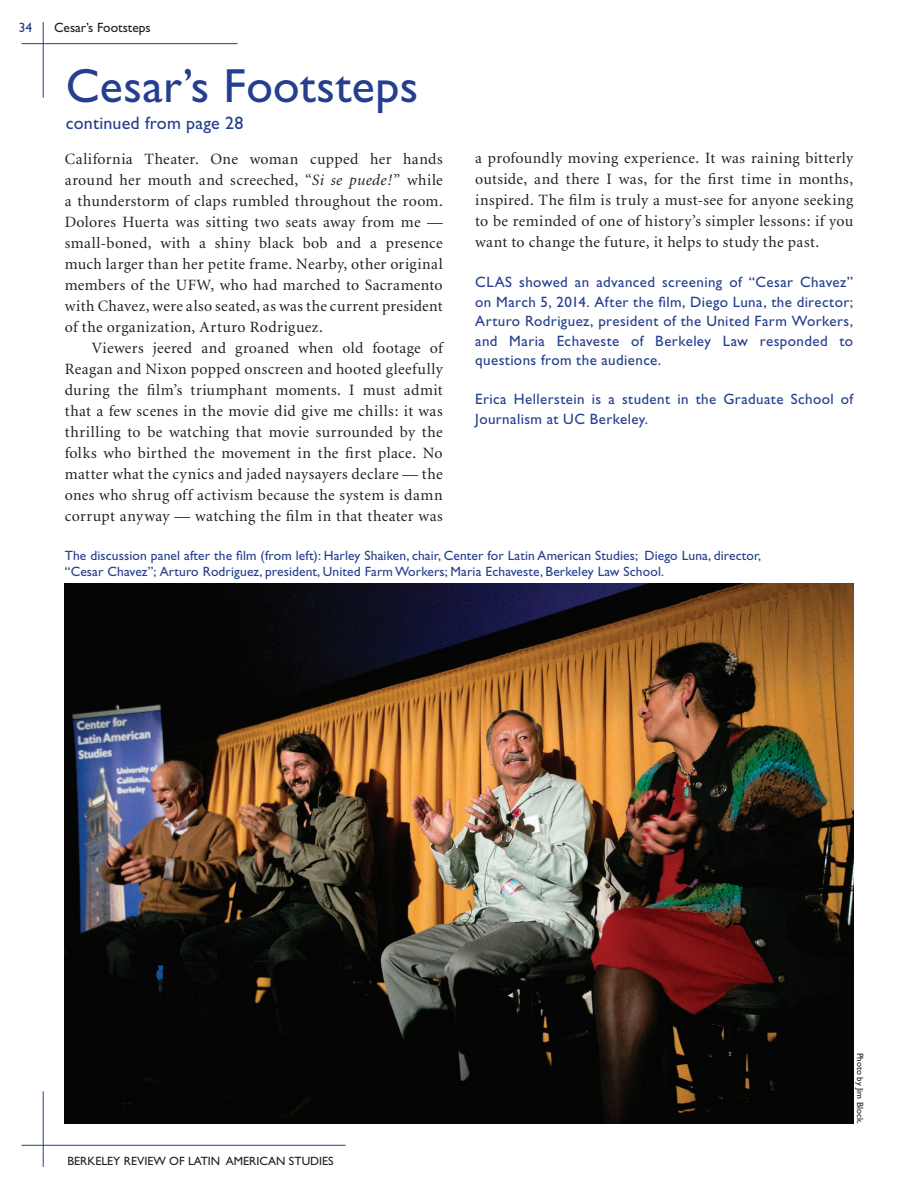
<style>
.page{position:relative;width:918px;height:1188px;background:#fff}
.page>*{position:absolute;margin:0;border:0;box-sizing:border-box;transform-origin:0 0}
.Article_Title{font:48px "Gill Sans";letter-spacing:.005em;color:#253f8e}
.Article_Title-2{font:18px "Gill Sans";letter-spacing:.01em;color:#253f8e}
.Text_Body{font:15.75px/21px "Minion";letter-spacing:.025em;color:#231f20;text-align:justify}
.Biography{font:15px/19.5px "Gill Sans";letter-spacing:.025em;color:#253f8e;text-align:justify}
.t1{font:13.5px "Gill Sans";letter-spacing:.01em;color:#253f8e}
.t2{font:13.5px "Gill Sans";color:#231f20}
.t3{font:12px "Gill Sans";color:#231f20}
.Credit{font:9px "Gill Sans";color:#231f20}
.s1{font-style:italic}
</style>
<div class="page">
<hr style="left:22px;top:43px;width:216px;height:1px;background:#253f8e">
<hr style="left:43px;top:22px;width:1px;height:76px;background:#253f8e">
<hr style="left:22px;top:1145px;width:324px;height:1px;background:#253f8e">
<hr style="left:43px;top:1091px;width:1px;height:76px;background:#253f8e">
<img style="left:65px;top:583px;width:788px;height:540px">
<p class="t1" style="left:19px;top:20px;width:15px">34</p>
<p class="t2" style="left:54px;top:20px;width:98px">Cesar’s Footsteps</p>
<p class="Article_Title" style="left:66px;top:58px;width:354px">Cesar’s Footsteps</p>
<p class="Article_Title-2" style="left:66px;top:113px;width:179px">continued from page 28</p>
<p class="Text_Body" style="left:65px;top:149px;width:380px">California Theater. One woman cupped her hands around her mouth and screeched, “<span class="s1">Si se puede!</span>” while a thunderstorm of claps rumbled throughout the room.<br>Dolores Huerta was sitting two seats away from me — small-boned, with a shiny black bob and a presence much larger than her petite frame. Nearby, other original members of the UFW, who had marched to Sacramento with Chavez, were also seated, as was the current president of the organization, Arturo Rodriguez.</p>
<p class="Text_Body" style="left:65px;top:338px;width:380px;text-indent:27px">Viewers jeered and groaned when old footage of Reagan and Nixon popped onscreen and hooted gleefully during the film’s triumphant moments. I must admit that a few scenes in the movie did give me chills: it was thrilling to be watching that movie surrounded by the folks who birthed the movement in the first place. No matter what the cynics and jaded naysayers declare — the ones who shrug off activism because the system is damn corrupt anyway — watching the film in that theater was</p>
<p class="Text_Body" style="left:475px;top:148px;width:379px">a profoundly moving experience. It was raining bitterly outside, and there I was, for the first time in months, inspired. The film is truly a must-see for anyone seeking to be reminded of one of history’s simpler lessons: if you want to change the future, it helps to study the past.</p>
<p class="Biography" style="left:475px;top:273px;width:380px">CLAS showed an advanced screening of “Cesar Chavez” on March 5, 2014. After the film, Diego Luna, the director; Arturo Rodriguez, president of the United Farm Workers, and Maria Echaveste of Berkeley Law responded to questions from the audience.</p>
<p class="Biography" style="left:475px;top:390px;width:380px">Erica Hellerstein is a student in the Graduate School of<br>Journalism at UC Berkeley.</p>
<p class="t1" style="left:65px;top:548px;width:698px">The discussion panel after the film (from left): Harley Shaiken, chair, Center for Latin American Studies; Diego Luna, director,</p>
<p class="t1" style="left:65px;top:564px;width:601px">“Cesar Chavez”; Arturo Rodriguez, president, United Farm Workers; Maria Echaveste, Berkeley Law School.</p>
<p class="t3" style="left:68px;top:1154px;width:268px">BERKELEY REVIEW OF LATIN AMERICAN STUDIES</p>
<p class="Credit" style="left:865px;top:1053px;width:73px;rotate:90deg">Photo by Jim Block.</p>
</div>
